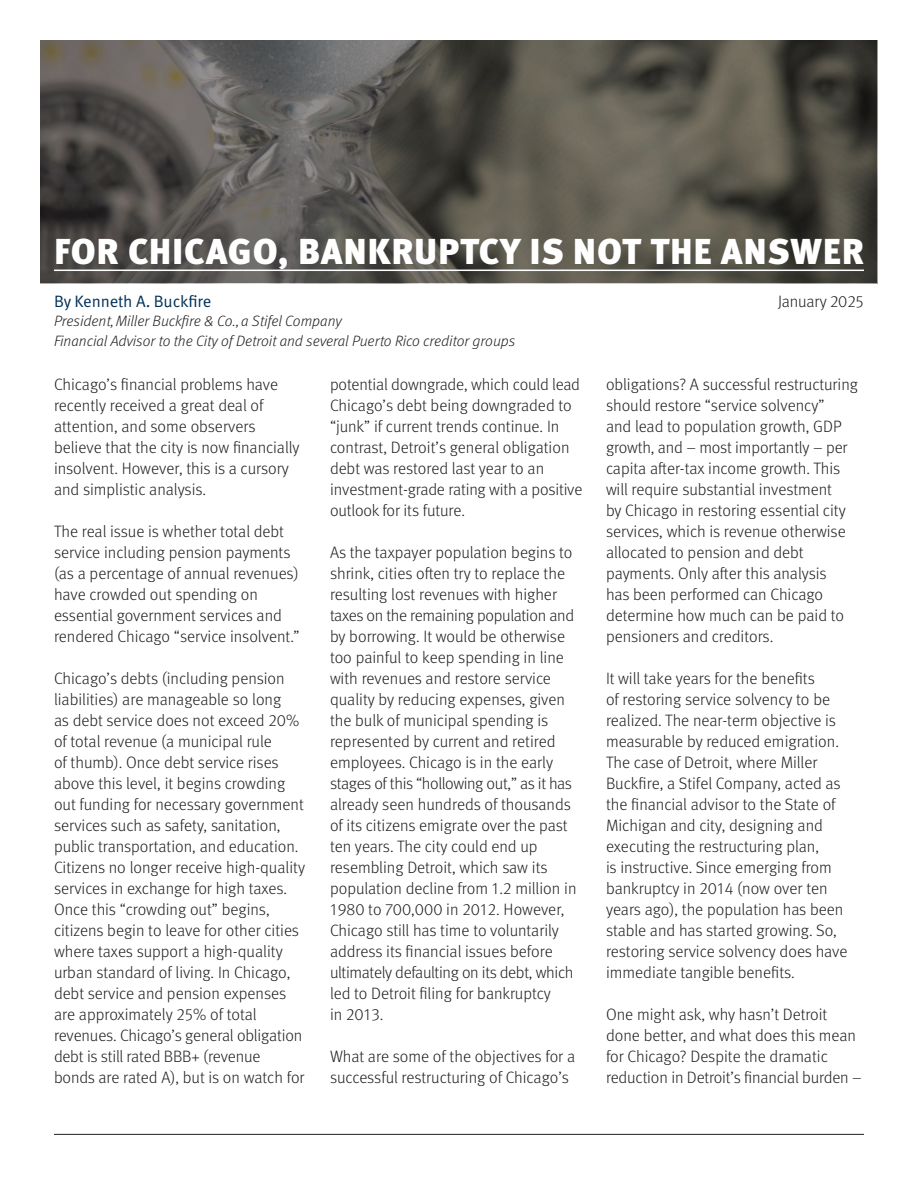
<style>
.page{position:relative;width:918px;height:1188px;background:#fff}
.page>*{position:absolute;margin:0;border:0;box-sizing:border-box;transform-origin:0 0}
.t1{font:900 36px "Meta OT";letter-spacing:.02em;color:#fff}
.t2{font:300 16.5px/21px "Meta OT";color:#231f20}
.t3{font:16.5px "Meta OT Norm";letter-spacing:-.01em;color:#003057}
.t4{font:italic 300 15px "Meta OT";color:#231f20}
</style>
<div class="page">
<img style="left:40px;top:40px;width:837px;height:244px">
<hr style="left:54px;top:270px;width:810px;height:1px;background:#fff">
<hr style="left:54px;top:1134px;width:810px;height:1px;background:#231f20">
<p class="t1" style="left:54px;top:230px;width:811px">FOR CHICAGO, BANKRUPTCY IS NOT THE ANSWER</p>
<p class="t3" style="left:54px;top:291px;width:159px">By Kenneth A. Buckfire</p>
<p class="t2" style="left:778px;top:291px;width:87px">January 2025</p>
<p class="t4" style="left:54px;top:312px;width:289px">President, Miller Buckfire &amp; Co., a Stifel Company</p>
<p class="t4" style="left:54px;top:332px;width:463px">Financial Advisor to the City of Detroit and several Puerto Rico creditor groups</p>
<p class="t2" style="left:54px;top:375px;width:247px">Chicago’s financial problems have recently received a great deal of attention, and some observers believe that the city is now financially insolvent. However, this is a cursory and simplistic analysis.</p>
<p class="t2" style="left:54px;top:522px;width:247px">The real issue is whether total debt service including pension payments (as a percentage of annual revenues) have crowded out spending on essential government services and rendered Chicago “service insolvent.”</p>
<p class="t2" style="left:54px;top:669px;width:253px">Chicago’s debts (including pension liabilities) are manageable so long<br>as debt service does not exceed 20% of total revenue (a municipal rule<br>of thumb). Once debt service rises above this level, it begins crowding out funding for necessary government services such as safety, sanitation, public transportation, and education.<br>Citizens no longer receive high-quality services in exchange for high taxes.<br>Once this “crowding out” begins, citizens begin to leave for other cities where taxes support a high-quality urban standard of living. In Chicago, debt service and pension expenses are approximately 25% of total revenues. Chicago’s general obligation debt is still rated BBB+ (revenue bonds are rated A), but is on watch for</p>
<p class="t2" style="left:330px;top:375px;width:254px">potential downgrade, which could lead Chicago’s debt being downgraded to “junk” if current trends continue. In contrast, Detroit’s general obligation debt was restored last year to an investment-grade rating with a positive outlook for its future.</p>
<p class="t2" style="left:330px;top:543px;width:248px">As the taxpayer population begins to shrink, cities often try to replace the resulting lost revenues with higher taxes on the remaining population and by borrowing. It would be otherwise too painful to keep spending in line with revenues and restore service quality by reducing expenses, given the bulk of municipal spending is represented by current and retired employees. Chicago is in the early stages of this “hollowing out,” as it has already seen hundreds of thousands of its citizens emigrate over the past ten years. The city could end up resembling Detroit, which saw its population decline from 1.2 million in 1980 to 700,000 in 2012. However, Chicago still has time to voluntarily address its financial issues before ultimately defaulting on its debt, which led to Detroit filing for bankruptcy<br>in 2013.</p>
<p class="t2" style="left:330px;top:1047px;width:247px">What are some of the objectives for a successful restructuring of Chicago’s</p>
<p class="t2" style="left:606px;top:375px;width:254px">obligations? A successful restructuring should restore “service solvency”<br>and lead to population growth, GDP growth, and – most importantly – per capita after-tax income growth. This will require substantial investment<br>by Chicago in restoring essential city services, which is revenue otherwise allocated to pension and debt payments. Only after this analysis<br>has been performed can Chicago determine how much can be paid to pensioners and creditors.</p>
<p class="t2" style="left:606px;top:669px;width:243px">It will take years for the benefits<br>of restoring service solvency to be realized. The near-term objective is measurable by reduced emigration.<br>The case of Detroit, where Miller Buckfire, a Stifel Company, acted as the financial advisor to the State of Michigan and city, designing and executing the restructuring plan,<br>is instructive. Since emerging from bankruptcy in 2014 (now over ten years ago), the population has been stable and has started growing. So, restoring service solvency does have immediate tangible benefits.</p>
<p class="t2" style="left:606px;top:1005px;width:257px">One might ask, why hasn’t Detroit done better, and what does this mean for Chicago? Despite the dramatic reduction in Detroit’s financial burden –</p>
</div>
